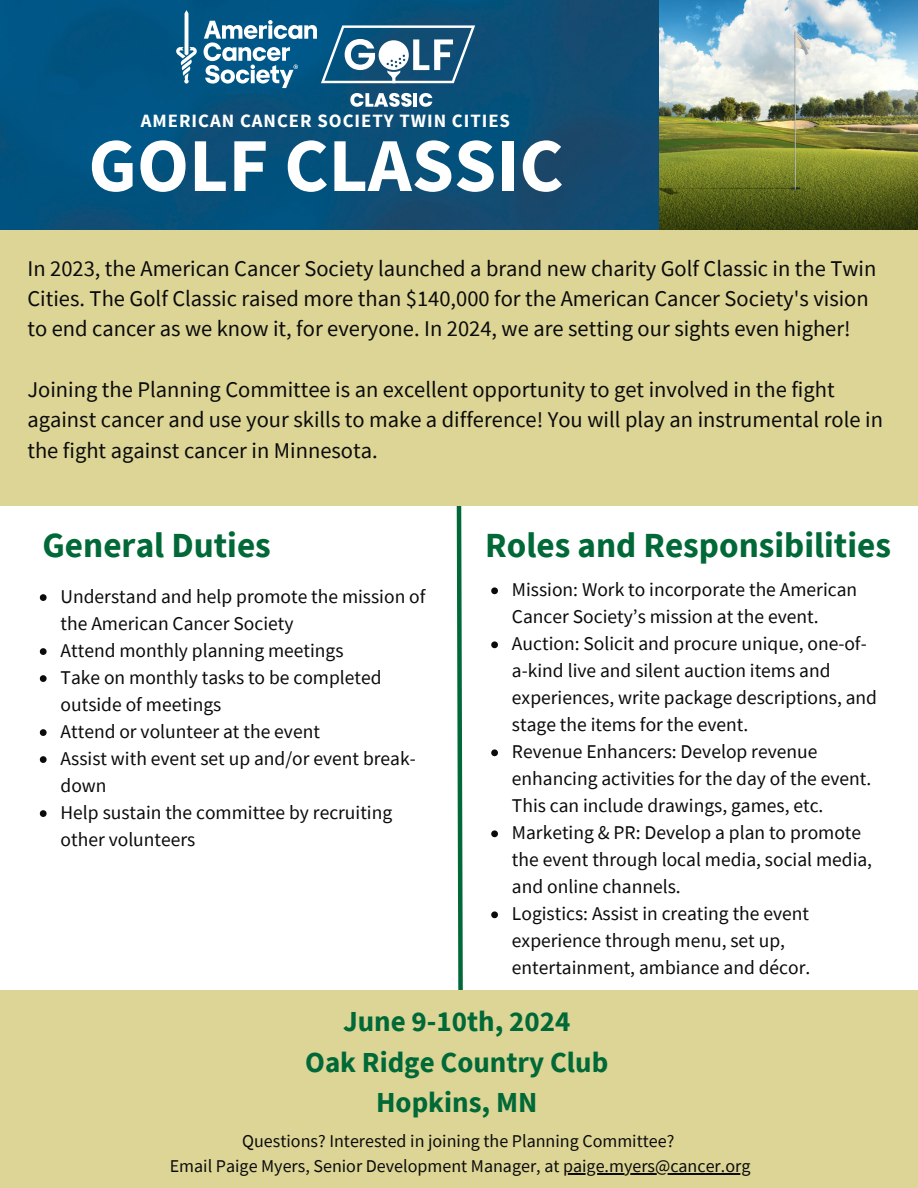
<style>
.page{position:relative;width:918px;height:1188px;background:#fff}
.page>*{position:absolute;margin:0;border:0;box-sizing:border-box;transform-origin:0 0}
.t1{font:700 76.2px "Source Sans Pro";color:#fff}
.t2{font:700 35.25px "Source Sans Pro";color:#006937}
.t3{font:700 28.95px "Source Sans Pro";color:#006937}
.t4{font:22.5px/30.3px "Source Sans Pro";color:#0b0b0b}
.t5{font:19.5px/27px "Source Sans Pro";color:#0b0b0b}
.t6{font:700 18.75px "Source Sans Pro";letter-spacing:.05em;color:#fff}
.t7{font:18px "Source Sans Pro";color:#0b0b0b}
</style>
<div class="page">
<img style="left:0;top:0;width:918px;height:230px">
<svg style="left:454px;top:505px;width:12px;height:486px"></svg>
<div style="left:0;top:230px;width:918px;height:275px;background:#dcd595"></div>
<div style="left:0;top:991px;width:918px;height:197px;background:#dcd595"></div>
<svg style="left:176px;top:10px;width:21px;height:74px"></svg>
<svg style="left:204px;top:20px;width:271px;height:87px"></svg>
<svg style="left:40px;top:594px;width:7px;height:7px"></svg>
<svg style="left:40px;top:648px;width:7px;height:7px"></svg>
<svg style="left:40px;top:675px;width:7px;height:7px"></svg>
<svg style="left:40px;top:729px;width:7px;height:7px"></svg>
<svg style="left:40px;top:756px;width:7px;height:7px"></svg>
<svg style="left:40px;top:810px;width:7px;height:7px"></svg>
<svg style="left:491px;top:587px;width:7px;height:7px"></svg>
<svg style="left:491px;top:641px;width:7px;height:7px"></svg>
<svg style="left:491px;top:749px;width:7px;height:7px"></svg>
<svg style="left:491px;top:830px;width:7px;height:7px"></svg>
<svg style="left:491px;top:911px;width:7px;height:7px"></svg>
<hr style="left:563px;top:1173px;width:187px;height:1px;background:#0b0b0b">
<p class="t6" style="left:141px;top:108px;width:371px">AMERICAN CANCER SOCIETY TWIN CITIES</p>
<p class="t1" style="left:88px;top:116px;width:477px">GOLF CLASSIC</p>
<p class="t4" style="left:27px;top:252px;width:850px">In 2023, the American Cancer Society launched a brand new charity Golf Classic in the Twin<br>Cities. The Golf Classic raised more than $140,000 for the American Cancer Society's vision to end cancer as we know it, for everyone. In 2024, we are setting our sights even higher!</p>
<p class="t4" style="left:27px;top:374px;width:857px">Joining the Planning Committee is an excellent opportunity to get involved in the fight against cancer and use your skills to make a difference! You will play an instrumental role in the fight against cancer in Minnesota.</p>
<p class="t2" style="left:42px;top:522px;width:230px">General Duties</p>
<p class="t2" style="left:485px;top:522px;width:407px">Roles and Responsibilities</p>
<p class="t5" style="left:61px;top:583px;width:366px">Understand and help promote the mission of the American Cancer Society</p>
<p class="t5" style="left:61px;top:637px;width:285px">Attend monthly planning meetings</p>
<p class="t5" style="left:61px;top:664px;width:323px">Take on monthly tasks to be completed outside of meetings</p>
<p class="t5" style="left:61px;top:718px;width:261px">Attend or volunteer at the event</p>
<p class="t5" style="left:61px;top:745px;width:357px">Assist with event set up and/or event break&shy;down</p>
<p class="t5" style="left:61px;top:799px;width:333px">Help sustain the committee by recruiting other volunteers</p>
<p class="t5" style="left:512px;top:576px;width:347px">Mission: Work to incorporate the American<br>Cancer Society’s mission at the event.</p>
<p class="t5" style="left:512px;top:630px;width:367px">Auction: Solicit and procure unique, one-of&shy;a-kind live and silent auction items and experiences, write package descriptions, and stage the items for the event.</p>
<p class="t5" style="left:512px;top:738px;width:361px">Revenue Enhancers: Develop revenue enhancing activities for the day of the event.<br>This can include drawings, games, etc.</p>
<p class="t5" style="left:512px;top:819px;width:362px">Marketing &amp; PR: Develop a plan to promote the event through local media, social media, and online channels.</p>
<p class="t5" style="left:512px;top:900px;width:300px">Logistics: Assist in creating the event experience through menu, set up, entertainment, ambiance and décor.</p>
<p class="t3" style="left:343px;top:1003px;width:229px">June 9-10th, 2024</p>
<p class="t3" style="left:305px;top:1043px;width:305px">Oak Ridge Country Club</p>
<p class="t3" style="left:376px;top:1084px;width:163px">Hopkins, MN</p>
<p class="t7" style="left:242px;top:1129px;width:434px">Questions? Interested in joining the Planning Committee?</p>
<p class="t7" style="left:170px;top:1154px;width:582px">Email Paige Myers, Senior Development Manager, at paige.myers@cancer.org</p>
</div>
